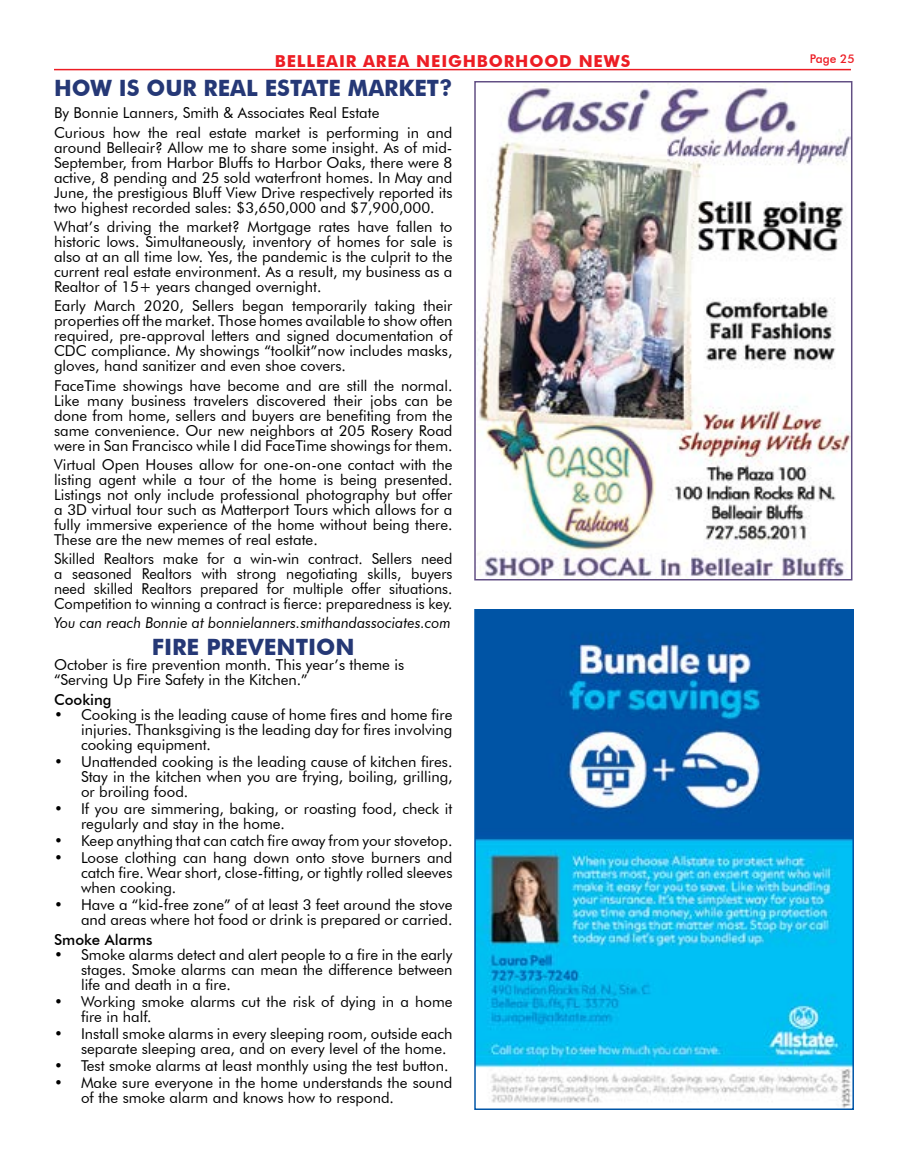
<style>
.page{position:relative;width:905px;height:1161px;background:#fff}
.page>*{position:absolute;margin:0;border:0;box-sizing:border-box;transform-origin:0 0}
.t1{font:700 22.5px "Futura BT";color:#253876}
.t2{font:700 16.5px "Futura BT";letter-spacing:.05em;color:#ed1d24}
.t3{font:15px/15px "Futura BT";color:#000;text-align:justify}
.t4{font:italic 15px "Futura BT";color:#000;scale:.96 1}
.t5{font:500 15px "Futura BT";color:#000}
.t6{font:500 12px "Futura BT";color:#ed1d24}
</style>
<div class="page">
<hr style="left:54px;top:69px;width:796px;height:1px;background:#ed1d24">
<img style="left:477px;top:84px;width:372px;height:493px">
<div style="left:474px;top:81px;width:378px;height:499px;border:2px solid #624f84"></div>
<img style="left:477px;top:612px;width:374px;height:495px">
<div style="left:474px;top:609px;width:380px;height:501px;border:2px solid #0055a7"></div>
<p class="t2" style="left:275px;top:51px;width:357px">BELLEAIR AREA NEIGHBORHOOD NEWS</p>
<p class="t6" style="left:809px;top:52px;width:46px">Page 25</p>
<h1 class="t1" style="left:54px;top:75px;width:400px">HOW IS OUR REAL ESTATE MARKET?</h1>
<p class="t3" style="left:54px;top:103px;width:400px;line-height:19.4px">By Bonnie Lanners, Smith &amp; Associates Real Estate<br>Curious how the real estate market is performing in and</p>
<p class="t3" style="left:54px;top:140px;width:400px">around Belleair? Allow me to share some insight. As of mid-September, from Harbor Bluffs to Harbor Oaks, there were 8 active, 8 pending and 25 sold waterfront homes. In May and June, the prestigious Bluff View Drive respectively reported its two highest recorded sales: $3,650,000 and $7,900,000.</p>
<p class="t3" style="left:54px;top:219px;width:400px">What’s driving the market? Mortgage rates have fallen to historic lows. Simultaneously, inventory of homes for sale is also at an all time low. Yes, the pandemic is the culprit to the current real estate environment. As a result, my business as a Realtor of 15+ years changed overnight.</p>
<p class="t3" style="left:54px;top:298px;width:400px">Early March 2020, Sellers began temporarily taking their properties off the market. Those homes available to show often required, pre-approval letters and signed documentation of CDC compliance. My showings “toolkit”now includes masks, gloves, hand sanitizer and even shoe covers.</p>
<p class="t3" style="left:54px;top:378px;width:400px">FaceTime showings have become and are still the normal.<br>Like many business travelers discovered their jobs can be done from home, sellers and buyers are benefiting from the same convenience. Our new neighbors at 205 Rosery Road were in San Francisco while I did FaceTime showings for them.</p>
<p class="t3" style="left:54px;top:457px;width:400px">Virtual Open Houses allow for one-on-one contact with the listing agent while a tour of the home is being presented.<br>Listings not only include professional photography but offer a 3D virtual tour such as Matterport Tours which allows for a fully immersive experience of the home without being there.<br>These are the new memes of real estate.</p>
<p class="t3" style="left:54px;top:551px;width:400px">Skilled Realtors make for a win-win contract. Sellers need a seasoned Realtors with strong negotiating skills, buyers need skilled Realtors prepared for multiple offer situations.<br>Competition to winning a contract is fierce: preparedness is key.</p>
<p class="t4" style="left:54px;top:614px;width:415px">You can reach Bonnie at bonnielanners.smithandassociates.com</p>
<h1 class="t1" style="left:152px;top:634px;width:204px">FIRE PREVENTION</h1>
<p class="t3" style="left:54px;top:657px;width:351px">October is fire prevention month. This year’s theme is “Serving Up Fire Safety in the Kitchen.”</p>
<p class="t5" style="left:54px;top:690px;width:59px">Cooking</p>
<p class="t3" style="left:81px;top:707px;width:373px;text-indent:-27px">• Cooking is the leading cause of home fires and home fire injuries. Thanksgiving is the leading day for fires involving cooking equipment.</p>
<p class="t3" style="left:81px;top:754px;width:373px;text-indent:-27px">• Unattended cooking is the leading cause of kitchen fires.<br>Stay in the kitchen when you are frying, boiling, grilling, or broiling food.</p>
<p class="t3" style="left:81px;top:801px;width:373px;text-indent:-27px">• If you are simmering, baking, or roasting food, check it regularly and stay in the home.</p>
<p class="t3" style="left:54px;top:833px;width:400px">• Keep anything that can catch fire away from your stovetop.</p>
<p class="t3" style="left:81px;top:850px;width:373px;text-indent:-27px">• Loose clothing can hang down onto stove burners and catch fire. Wear short, close-fitting, or tightly rolled sleeves when cooking.</p>
<p class="t3" style="left:54px;top:897px;width:400px;text-align:right">• Have a “kid-free zone” of at least 3 feet around the stove and areas where hot food or drink is prepared or carried.</p>
<p class="t5" style="left:54px;top:930px;width:100px">Smoke Alarms</p>
<p class="t3" style="left:81px;top:947px;width:373px;text-indent:-27px">• Smoke alarms detect and alert people to a fire in the early stages. Smoke alarms can mean the difference between life and death in a fire.</p>
<p class="t3" style="left:81px;top:994px;width:373px;text-indent:-27px">• Working smoke alarms cut the risk of dying in a home fire in half.</p>
<p class="t3" style="left:81px;top:1026px;width:373px;text-indent:-27px">• Install smoke alarms in every sleeping room, outside each separate sleeping area, and on every level of the home.</p>
<p class="t3" style="left:54px;top:1058px;width:396px">• Test smoke alarms at least monthly using the test button.</p>
<p class="t3" style="left:81px;top:1075px;width:373px;text-indent:-27px">• Make sure everyone in the home understands the sound of the smoke alarm and knows how to respond.</p>
</div>
